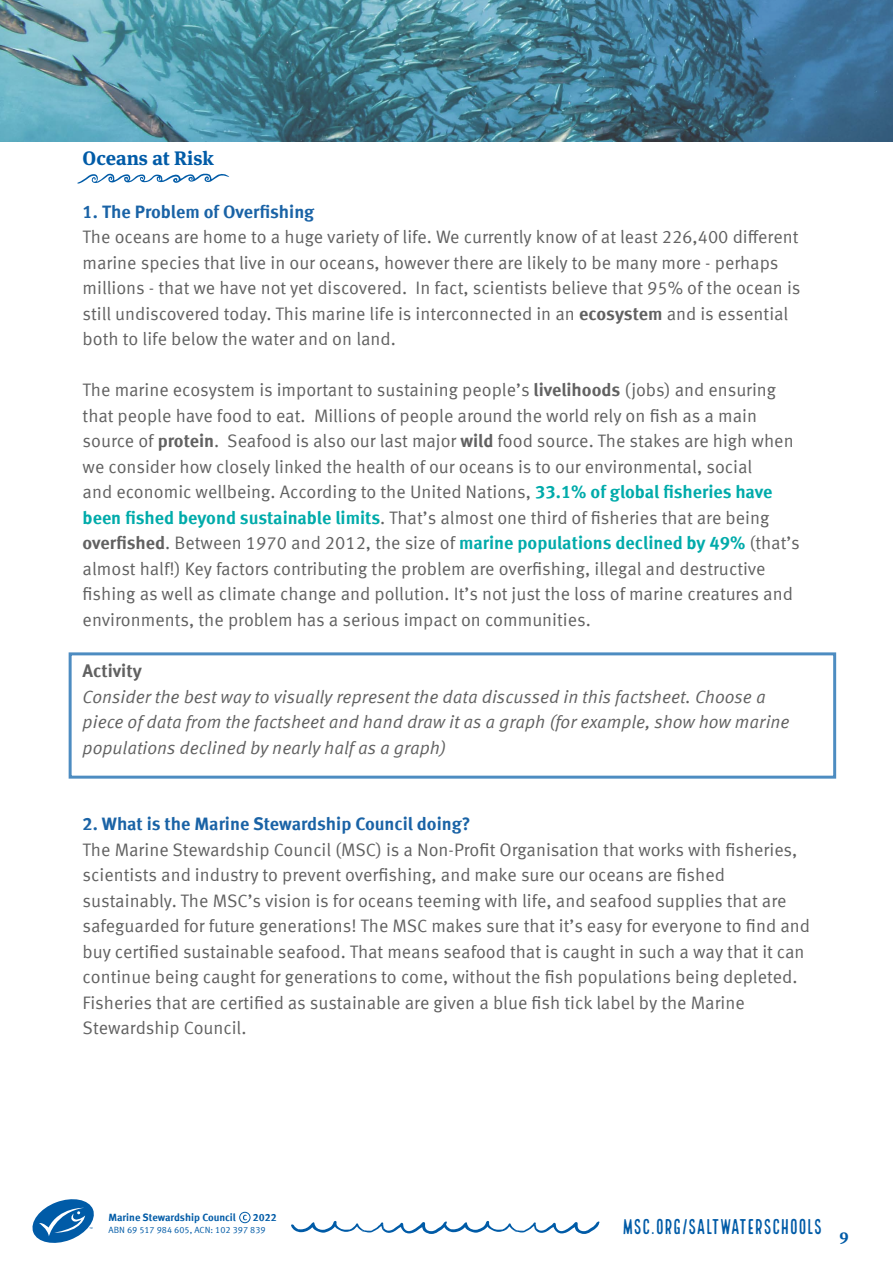
<style>
.page{position:relative;width:893px;height:1263px;background:#fff}
.page>*{position:absolute;margin:0;border:0;box-sizing:border-box;transform-origin:0 0}
.t1{font:21px "Local Brewery Four";letter-spacing:-.01em;color:#005ba7}
.t2{font:700 19.5px "Meta Serif Pro";color:#005ba7}
.t3{font:18px/25.5px "Meta Offc Pro Norm";color:#616161}
.t4{font:18px/25.5px "Meta Offc Pro Norm Ita";color:#616161}
.t5{font:700 18px "Meta Offc Pro";color:#1a63a6}
.t6{font:700 18px "Meta Offc Pro";color:#616161}
.t7{font:700 16.5px "Meta Serif Pro";color:#005ba7}
.t8{font:700 10.5px "Meta Offc Pro";color:#005ba7}
.t9{font:9px "Meta Offc Pro Norm";color:#005ba7}
.s1{font-family:"Meta Offc Pro";font-weight:700}
.s2{font-family:"Meta Offc Pro";font-weight:700;color:#00abaa}
</style>
<div class="page">
<img style="left:0;top:0;width:893px;height:142px">
<svg style="left:291px;top:1221px;width:309px;height:13px"></svg>
<svg style="left:32px;top:1199px;width:62px;height:44px"></svg>
<svg style="left:243px;top:1215px;width:4px;height:5px"></svg>
<div style="left:239px;top:1212px;width:11px;height:11px;border:1px solid #005ba7;border-radius:50%"></div>
<svg style="left:77px;top:173px;width:152px;height:11px"></svg>
<p class="t2" style="left:83px;top:142px;width:133px">Oceans at Risk</p>
<p class="t5" style="left:83px;top:197px;width:233px">1. The Problem of Overfishing</p>
<p class="t3" style="left:83px;top:223px;width:719px">The oceans are home to a huge variety of life. We currently know of at least 226,400 different marine species that live in our oceans, however there are likely to be many more - perhaps millions - that we have not yet discovered. In fact, scientists believe that 95% of the ocean is still undiscovered today. This marine life is interconnected in an <span class="s1">ecosystem</span> and is essential both to life below the water and on land.</p>
<p class="t3" style="left:83px;top:376px;width:719px">The marine ecosystem is important to sustaining people’s <span class="s1">livelihoods</span> (jobs) and ensuring that people have food to eat. Millions of people around the world rely on fish as a main source of <span class="s1">protein</span>. Seafood is also our last major <span class="s1">wild</span> food source. The stakes are high when we consider how closely linked the health of our oceans is to our environmental, social<br>and economic wellbeing. According to the United Nations, <span class="s2">33.1% of global fisheries have been fished beyond sustainable limits</span>. That’s almost one third of fisheries that are being <span class="s1">overfished</span>. Between 1970 and 2012, the size of <span class="s2">marine populations declined by 49%</span> (that’s almost half!) Key factors contributing the problem are overfishing, illegal and destructive fishing as well as climate change and pollution. It’s not just the loss of marine creatures and environments, the problem has a serious impact on communities.</p>
<p class="t6" style="left:83px;top:657px;width:61px">Activity</p>
<p class="t4" style="left:83px;top:682px;width:709px">Consider the best way to visually represent the data discussed in this factsheet. Choose a piece of data from the factsheet and hand draw it as a graph (for example, show how marine populations declined by nearly half as a graph)</p>
<p class="t5" style="left:83px;top:810px;width:390px">2. What is the Marine Stewardship Council doing?</p>
<p class="t3" style="left:83px;top:835px;width:729px">The Marine Stewardship Council (MSC) is a Non-Profit Organisation that works with fisheries, scientists and industry to prevent overfishing, and make sure our oceans are fished sustainably. The MSC’s vision is for oceans teeming with life, and seafood supplies that are safeguarded for future generations! The MSC makes sure that it’s easy for everyone to find and buy certified sustainable seafood. That means seafood that is caught in such a way that it can continue being caught for generations to come, without the fish populations being depleted.<br>Fisheries that are certified as sustainable are given a blue fish tick label by the Marine Stewardship Council.</p>
<p class="t8" style="left:108px;top:1209px;width:129px">Marine Stewardship Council</p>
<p class="t8" style="left:253px;top:1209px;width:25px">2022</p>
<p class="t9" style="left:108px;top:1223px;width:159px">ABN 69 517 984 605, ACN: 102 397 839</p>
<p class="t1" style="left:622px;top:1215px;width:202px">MSC.ORG/SALTWATERSCHOOLS</p>
<p class="t7" style="left:839px;top:1222px;width:11px">9</p>
</div>
